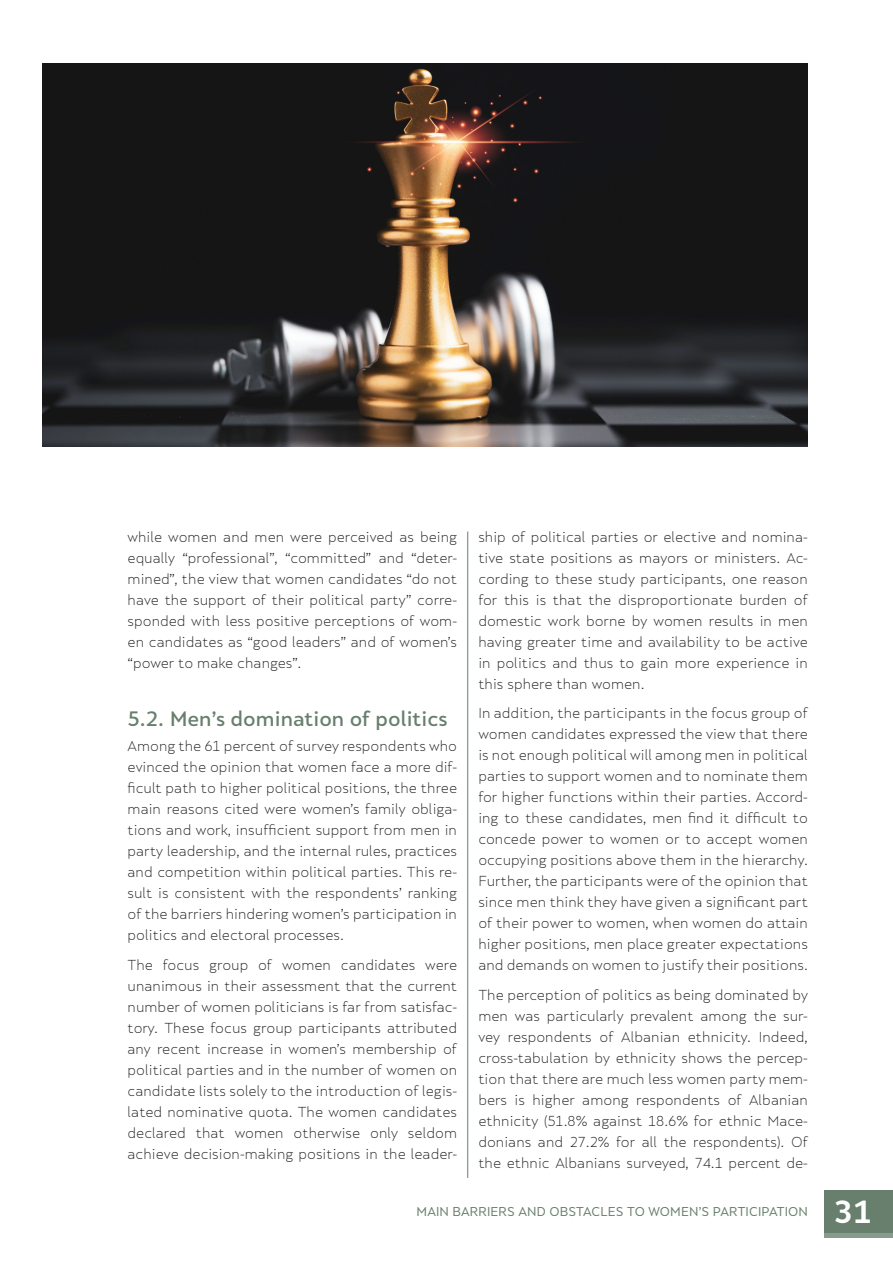
<style>
.page{position:relative;width:893px;height:1263px;background:#fff}
.page>*{position:absolute;margin:0;border:0;box-sizing:border-box;transform-origin:0 0}
.t1{font:700 30px "Skola Sans";color:#fff}
.t2{font:500 19.5px "Skola Sans";color:#677f6c}
.t3{font:300 13.5px/21px "Skola Sans";color:#231f20;text-align:justify}
.t4{font:12px "Skola Sans";letter-spacing:.01em;color:#677f6c}
</style>
<div class="page">
<div style="left:825px;top:1229px;width:68px;height:8px;background:#869b8b"></div>
<div style="left:825px;top:1191px;width:68px;height:42px;background:#677f6c"></div>
<hr style="left:467px;top:531px;width:1px;height:647px;background:#677f6c">
<img style="left:43px;top:64px;width:765px;height:382px">
<p class="t3" style="left:128px;top:526px;width:331px">while women and men were perceived as being equally “professional”, “committed” and “deter&shy;mined”, the view that women candidates “do not have the support of their political party” corre&shy;sponded with less positive perceptions of wom&shy;en candidates as “good leaders” and of women’s “power to make changes”.</p>
<p class="t2" style="left:128px;top:707px;width:322px">5.2. Men’s domination of politics</p>
<p class="t3" style="left:128px;top:735px;width:331px">Among the 61 percent of survey respondents who evinced the opinion that women face a more dif&shy;ficult path to higher political positions, the three main reasons cited were women’s family obliga&shy;tions and work, insufficient support from men in party leadership, and the internal rules, practices and competition within political parties. This re&shy;sult is consistent with the respondents’ ranking of the barriers hindering women’s participation in politics and electoral processes.</p>
<p class="t3" style="left:128px;top:954px;width:331px">The focus group of women candidates were unanimous in their assessment that the current number of women politicians is far from satisfac&shy;tory. These focus group participants attributed any recent increase in women’s membership of political parties and in the number of women on candidate lists solely to the introduction of legis&shy;lated nominative quota. The women candidates declared that women otherwise only seldom achieve decision-making positions in the leader-</p>
<p class="t3" style="left:478px;top:526px;width:331px">ship of political parties or elective and nomina&shy;tive state positions as mayors or ministers. Ac&shy;cording to these study participants, one reason for this is that the disproportionate burden of domestic work borne by women results in men having greater time and availability to be active in politics and thus to gain more experience in this sphere than women.</p>
<p class="t3" style="left:478px;top:703px;width:331px">In addition, the participants in the focus group of women candidates expressed the view that there is not enough political will among men in political parties to support women and to nominate them for higher functions within their parties. Accord&shy;ing to these candidates, men find it difficult to concede power to women or to accept women occupying positions above them in the hierarchy.<br>Further, the participants were of the opinion that since men think they have given a significant part of their power to women, when women do attain higher positions, men place greater expectations and demands on women to justify their positions.</p>
<p class="t3" style="left:478px;top:984px;width:331px">The perception of politics as being dominated by men was particularly prevalent among the sur&shy;vey respondents of Albanian ethnicity. Indeed, cross-tabulation by ethnicity shows the percep&shy;tion that there are much less women party mem&shy;bers is higher among respondents of Albanian ethnicity (51.8% against 18.6% for ethnic Mace&shy;donians and 27.2% for all the respondents). Of the ethnic Albanians surveyed, 74.1 percent de-</p>
<p class="t4" style="left:417px;top:1205px;width:393px">MAIN BARRIERS AND OBSTACLES TO WOMEN’S PARTICIPATION</p>
<h1 class="t1" style="left:833px;top:1193px;width:40px">31</h1>
</div>
